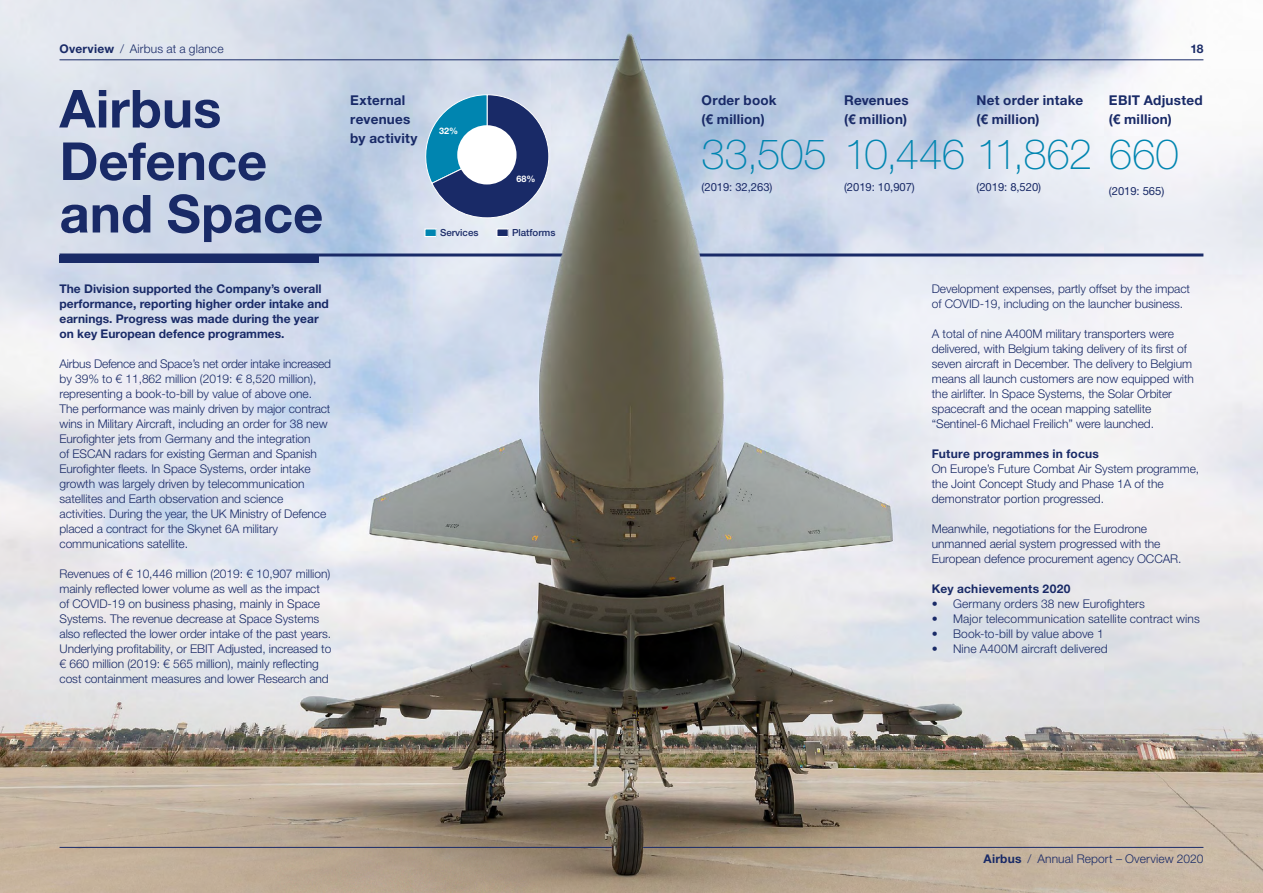
<style>
.page{position:relative;width:1263px;height:893px;background:#fff}
.page>*{position:absolute;margin:0;border:0;box-sizing:border-box;transform-origin:0 0}
.t1{font:700 52.5px/52.5px "Helvetica Neue LT Std";color:#192a67}
.t2{font:100 42px "Helvetica Neue LT Std";letter-spacing:-.005em;color:#0085b0}
.t3{font:700 13.5px/18.8px "Helvetica Neue LT Std";letter-spacing:.015em;color:#192a67}
.t4{font:300 12px/15px "Helvetica Neue LT Std";letter-spacing:-.005em;color:#192a67}
.t5{font:700 12px/15px "Helvetica Neue LT Std";color:#192a67}
.t6{font:700 12px "Helvetica Neue LT Std";letter-spacing:.025em;color:#192a67}
.t7{font:11.25px "Helvetica Neue LT Std";letter-spacing:-.005em;color:#192a67}
.t8{font:500 9.75px "Helvetica Neue LT Std";color:#192a67}
.t9{font:700 9px "Helvetica Neue LT Std";color:#fff}
.s1{font-weight:700}
</style>
<div class="page">
<img style="left:0;top:0;width:1263px;height:893px">
<div style="left:60px;top:255px;width:259px;height:7px;background:#192a67"></div>
<hr style="left:60px;top:253px;width:259px;height:3px;background:#192a67">
<hr style="left:319px;top:253px;width:884px;height:3px;background:#192a67">
<svg style="left:425px;top:94px;width:125px;height:125px;background:#5177a1"></svg>
<div style="left:457px;top:125px;width:59px;height:59px;background:#fff;border-radius:50%"></div>
<div style="left:497px;top:229px;width:11px;height:7px;background:#192a67"></div>
<div style="left:497px;top:229px;width:11px;height:8px;border:1px solid #fff"></div>
<div style="left:425px;top:229px;width:11px;height:7px;background:#0085b0"></div>
<div style="left:425px;top:229px;width:11px;height:8px;border:1px solid #fff"></div>
<hr style="left:60px;top:847px;width:1143px;height:1px;background:#192a67">
<hr style="left:60px;top:60px;width:1143px;height:1px;background:#192a67">
<p class="t4" style="left:60px;top:40px;width:166px"><span class="s1">Overview</span> / Airbus at a glance</p>
<p class="t5" style="left:1190px;top:40px;width:15px">18</p>
<h1 class="t1" style="left:60px;top:81px;width:265px">Airbus<br>Defence and Space</h1>
<p class="t5" style="left:60px;top:280px;width:271px">The Division supported the Company’s overall performance, reporting higher order intake and earnings. Progress was made during the year on key European defence programmes.</p>
<p class="t4" style="left:60px;top:355px;width:273px">Airbus Defence and Space’s net order intake increased by 39% to € 11,862 million (2019: € 8,520 million), representing a book-to-bill by value of above one.<br>The performance was mainly driven by major contract wins in Military Aircraft, including an order for 38 new Eurofighter jets from Germany and the integration<br>of ESCAN radars for existing German and Spanish Eurofighter fleets. In Space Systems, order intake growth was largely driven by telecommunication satellites and Earth observation and science activities. During the year, the UK Ministry of Defence placed a contract for the Skynet 6A military communications satellite.</p>
<p class="t4" style="left:60px;top:565px;width:273px">Revenues of € 10,446 million (2019: € 10,907 million) mainly reflected lower volume as well as the impact of COVID-19 on business phasing, mainly in Space Systems. The revenue decrease at Space Systems also reflected the lower order intake of the past years.<br>Underlying profitability, or EBIT Adjusted, increased to € 660 million (2019: € 565 million), mainly reflecting cost containment measures and lower Research and</p>
<p class="t3" style="left:350px;top:91px;width:69px">External revenues by activity</p>
<p class="t9" style="left:439px;top:125px;width:21px">32%</p>
<p class="t9" style="left:516px;top:173px;width:21px">68%</p>
<p class="t8" style="left:440px;top:227px;width:40px">Services</p>
<p class="t8" style="left:512px;top:227px;width:45px">Platforms</p>
<p class="t3" style="left:702px;top:91px;width:76px">Order book (€ million)</p>
<p class="t3" style="left:844px;top:91px;width:66px">Revenues (€ million)</p>
<h2 class="t2" style="left:702px;top:130px;width:479px">33,505 10,446 11,862 660</h2>
<p class="t7" style="left:844px;top:181px;width:72px">(2019: 10,907)</p>
<p class="t3" style="left:976px;top:91px;width:108px">Net order intake (€ million)</p>
<p class="t3" style="left:1109px;top:91px;width:95px">EBIT Adjusted (€ million)</p>
<p class="t7" style="left:702px;top:181px;width:72px">(2019: 32,263)</p>
<p class="t7" style="left:976px;top:181px;width:66px">(2019: 8,520)</p>
<p class="t7" style="left:1109px;top:184px;width:57px">(2019: 565)</p>
<p class="t4" style="left:932px;top:280px;width:260px">Development expenses, partly offset by the impact of COVID-19, including on the launcher business.</p>
<p class="t4" style="left:932px;top:325px;width:264px">A total of nine A400M military transporters were delivered, with Belgium taking delivery of its first of seven aircraft in December. The delivery to Belgium means all launch customers are now equipped with the airlifter. In Space Systems, the Solar Orbiter spacecraft and the ocean mapping satellite “Sentinel-6 Michael Freilich” were launched.</p>
<p class="t6" style="left:932px;top:446px;width:169px">Future programmes in focus</p>
<p class="t4" style="left:932px;top:460px;width:269px">On Europe’s Future Combat Air System programme, the Joint Concept Study and Phase 1A of the demonstrator portion progressed.</p>
<p class="t4" style="left:932px;top:520px;width:251px">Meanwhile, negotiations for the Eurodrone unmanned aerial system progressed with the<br>European defence procurement agency OCCAR.</p>
<p class="t6" style="left:932px;top:581px;width:140px">Key achievements 2020</p>
<p class="t4" style="left:932px;top:595px;width:215px">• Germany orders 38 new Eurofighters</p>
<p class="t4" style="left:932px;top:610px;width:270px">• Major telecommunication satellite contract wins</p>
<p class="t4" style="left:932px;top:625px;width:173px">• Book-to-bill by value above 1</p>
<p class="t4" style="left:932px;top:640px;width:177px">• Nine A400M aircraft delivered</p>
<p class="t4" style="left:983px;top:850px;width:221px"><span class="s1">Airbus</span> / Annual Report – Overview 2020</p>
</div>
